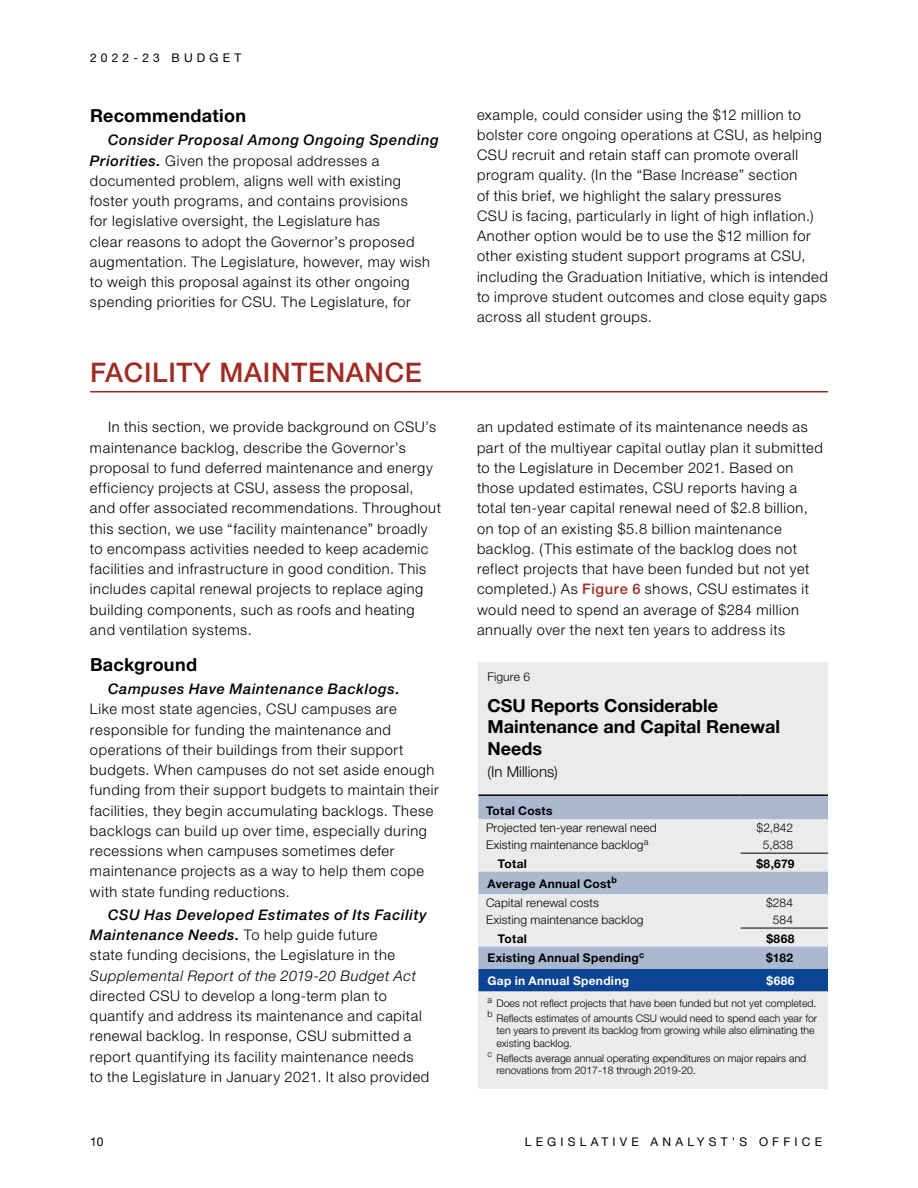
<style>
.page{position:relative;width:918px;height:1188px;background:#fff}
.page>*{position:absolute;margin:0;border:0;box-sizing:border-box;transform-origin:0 0}
.t1{font:500 27px "Helvetica Neue LT";letter-spacing:.025em;color:#a02b22}
.t2{font:700 18px/21.6px "Helvetica Neue LT";color:#000}
.t3{font:300 15px "Helvetica Neue LT";letter-spacing:.005em;color:#000}
.t4{font:300 14.7px/20.2px "Helvetica Neue LT";letter-spacing:.04em;color:#000}
.t5{font:italic 300 14.7px "Helvetica Neue LT";letter-spacing:.04em;color:#000}
.t6{font:italic 500 14.7px "Helvetica Neue LT";letter-spacing:.045em;color:#000}
.t7{font:300 12px/19.6px "Helvetica Neue LT";letter-spacing:.015em;color:#000}
.t8{font:700 12px "Helvetica Neue LT";letter-spacing:.025em;color:#000}
.t9{font:12px "Helvetica Neue LT";letter-spacing:.35em;color:#000}
.t10{font:700 12px "Helvetica Neue LT";letter-spacing:.025em;color:#fff}
.t11{font:300 10.5px/12.6px "Helvetica Neue LT";color:#000}
.s1{font-weight:500;font-style:italic}
.s2{font-weight:500;color:#a02b22}
.s3{font-weight:700}
</style>
<div class="page">
<hr style="left:90px;top:391px;width:738px;height:1px;background:#a02b22">
<div style="left:478px;top:662px;width:350px;height:427px;background:#ebebec"></div>
<svg style="left:478px;top:796px;width:350px;height:173px"></svg>
<div style="left:478px;top:969px;width:350px;height:22px;background:#0b4395"></div>
<hr style="left:741px;top:853px;width:87px;height:1px;background:#000">
<hr style="left:478px;top:794px;width:263px;height:2px;background:#000">
<hr style="left:741px;top:794px;width:87px;height:2px;background:#000">
<hr style="left:741px;top:928px;width:87px;height:1px;background:#000">
<p class="t9" style="left:90px;top:50px;width:153px">2022-23 BUDGET</p>
<p class="t2" style="left:90px;top:104px;width:158px">Recommendation</p>
<p class="t4" style="left:90px;top:130px;width:350px;text-indent:18px"><span class="s1">Consider Proposal Among Ongoing Spending Priorities.</span> Given the proposal addresses a documented problem, aligns well with existing foster youth programs, and contains provisions<br>for legislative oversight, the Legislature has<br>clear reasons to adopt the Governor’s proposed augmentation. The Legislature, however, may wish to weigh this proposal against its other ongoing spending priorities for CSU. The Legislature, for</p>
<h1 class="t1" style="left:90px;top:356px;width:333px">FACILITY MAINTENANCE</h1>
<p class="t4" style="left:90px;top:417px;width:353px;text-indent:18px">In this section, we provide background on CSU’s maintenance backlog, describe the Governor’s proposal to fund deferred maintenance and energy efficiency projects at CSU, assess the proposal, and offer associated recommendations. Throughout this section, we use “facility maintenance” broadly to encompass activities needed to keep academic facilities and infrastructure in good condition. This includes capital renewal projects to replace aging building components, such as roofs and heating and ventilation systems.</p>
<p class="t2" style="left:90px;top:653px;width:109px">Background</p>
<p class="t6" style="left:108px;top:680px;width:293px">Campuses Have Maintenance Backlogs.</p>
<p class="t4" style="left:90px;top:699px;width:350px">Like most state agencies, CSU campuses are responsible for funding the maintenance and operations of their buildings from their support budgets. When campuses do not set aside enough funding from their support budgets to maintain their facilities, they begin accumulating backlogs. These backlogs can build up over time, especially during recessions when campuses sometimes defer maintenance projects as a way to help them cope with state funding reductions.</p>
<p class="t4" style="left:90px;top:904px;width:338px;text-indent:18px"><span class="s1">CSU Has Developed Estimates of Its Facility<br>Maintenance Needs.</span> To help guide future<br>state funding decisions, the Legislature in the</p>
<p class="t5" style="left:90px;top:967px;width:327px">Supplemental Report of the 2019-20 Budget Act</p>
<p class="t4" style="left:90px;top:985px;width:341px">directed CSU to develop a long-term plan to quantify and address its maintenance and capital renewal backlog. In response, CSU submitted a report quantifying its facility maintenance needs to the Legislature in January 2021. It also provided</p>
<p class="t9" style="left:90px;top:1134px;width:15px">10</p>
<p class="t4" style="left:477px;top:104px;width:352px">example, could consider using the $12 million to bolster core ongoing operations at CSU, as helping CSU recruit and retain staff can promote overall program quality. (In the “Base Increase” section<br>of this brief, we highlight the salary pressures<br>CSU is facing, particularly in light of high inflation.)<br>Another option would be to use the $12 million for other existing student support programs at CSU, including the Graduation Initiative, which is intended to improve student outcomes and close equity gaps across all student groups.</p>
<p class="t4" style="left:477px;top:417px;width:347px">an updated estimate of its maintenance needs as part of the multiyear capital outlay plan it submitted to the Legislature in December 2021. Based on those updated estimates, CSU reports having a total ten-year capital renewal need of $2.8 billion, on top of an existing $5.8 billion maintenance backlog. (This estimate of the backlog does not reflect projects that have been funded but not yet completed.) As <span class="s2">Figure 6</span> shows, CSU estimates it would need to spend an average of $284 million annually over the next ten years to address its</p>
<p class="t7" style="left:487px;top:667px;width:44px">Figure 6</p>
<p class="t2" style="left:487px;top:694px;width:294px">CSU Reports Considerable<br>Maintenance and Capital Renewal<br>Needs</p>
<p class="t3" style="left:488px;top:763px;width:72px">(In Millions)</p>
<p class="t8" style="left:486px;top:804px;width:68px">Total Costs</p>
<p class="t7" style="left:486px;top:818px;width:172px">Projected ten-year renewal need</p>
<p class="t7" style="left:757px;top:818px;width:38px">$2,842</p>
<p class="t7" style="left:486px;top:835px;width:164px">Existing maintenance backlog<sup>a</sup></p>
<p class="t7" style="left:763px;top:835px;width:32px">5,838</p>
<p class="t8" style="left:498px;top:856px;width:30px">Total</p>
<p class="t8" style="left:756px;top:856px;width:40px">$8,679</p>
<p class="t7" style="left:486px;top:873px;width:133px"><span class="s3">Average Annual Cost</span><sup>b<br></sup>Capital renewal costs</p>
<p class="t7" style="left:766px;top:893px;width:28px">$284</p>
<p class="t7" style="left:486px;top:910px;width:159px">Existing maintenance backlog</p>
<p class="t7" style="left:773px;top:910px;width:22px">584</p>
<p class="t8" style="left:498px;top:931px;width:30px">Total</p>
<p class="t8" style="left:766px;top:931px;width:30px">$868</p>
<p class="t8" style="left:487px;top:951px;width:158px">Existing Annual Spending<sup>c</sup></p>
<p class="t8" style="left:766px;top:951px;width:28px">$182</p>
<p class="t10" style="left:487px;top:973px;width:143px">Gap in Annual Spending</p>
<p class="t10" style="left:766px;top:973px;width:30px">$686</p>
<p class="t11" style="left:487px;top:996px;width:331px;line-height:14.7px"><sup>a</sup> Does not reflect projects that have been funded but not yet completed. <sup>b</sup> Reflects estimates of amounts CSU would need to spend each year for</p>
<p class="t11" style="left:496px;top:1024px;width:320px">ten years to prevent its backlog from growing while also eliminating the existing backlog.</p>
<p class="t11" style="left:496px;top:1052px;width:311px;text-indent:-9px"><sup>c</sup> Reflects average annual operating expenditures on major repairs and renovations from 2017-18 through 2019-20.</p>
<p class="t9" style="left:525px;top:1134px;width:299px">LEGISLATIVE ANALYST’S OFFICE</p>
</div>
